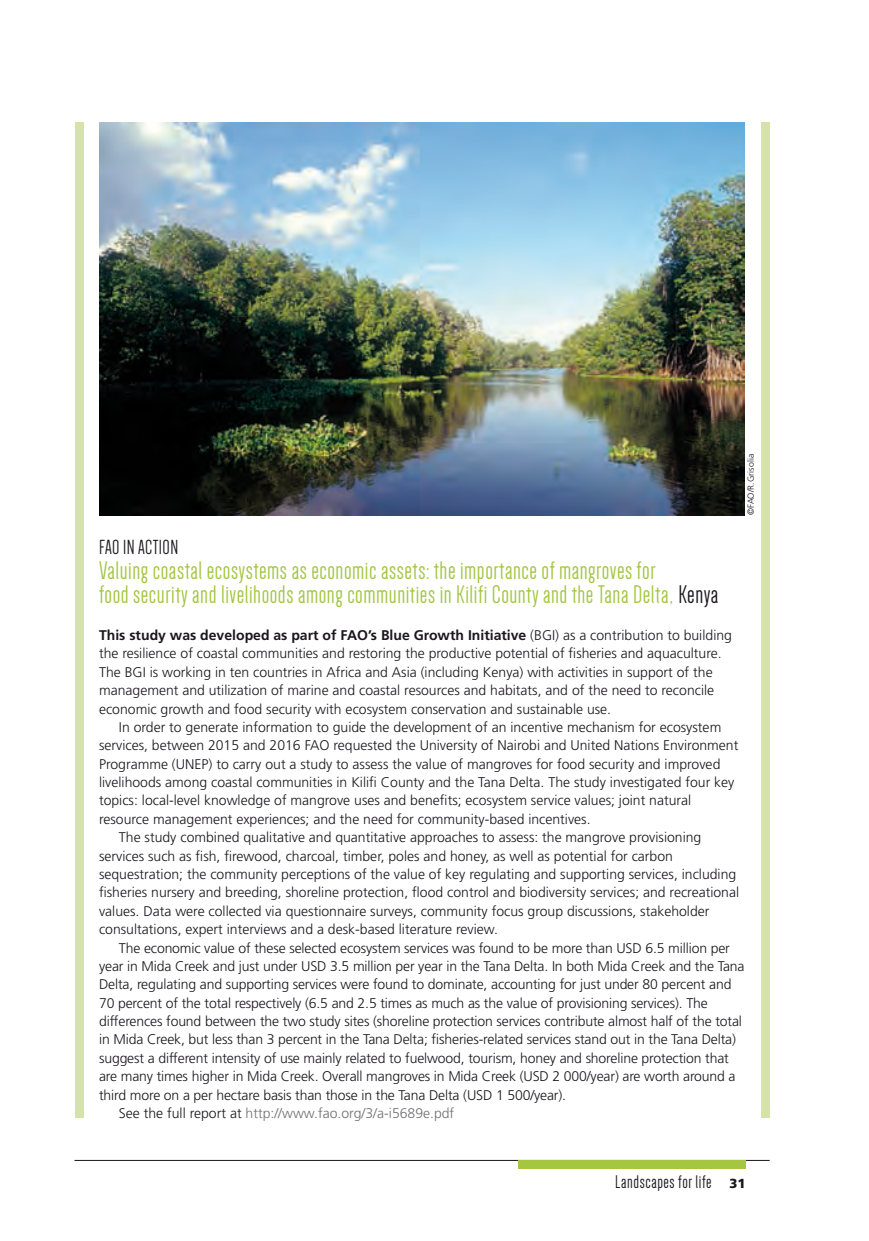
<style>
.page{position:relative;width:869px;height:1241px;background:#fff}
.page>*{position:absolute;margin:0;border:0;box-sizing:border-box;transform-origin:0 0}
.t1{font:26.25px/24.5px "Dense";letter-spacing:.02em;color:#a4c641}
.t2{font:21px "Dense";letter-spacing:.02em;color:#1a171c}
.t3{font:18.9px "Dense";letter-spacing:.03em;color:#1a171c}
.t4{font:300 14px/18.4px "Frutiger LT Std";color:#1a171c}
.t5{font:300 14px "Frutiger LT Std";color:#707173}
.t6{font:900 13.12px "Frutiger LT Std";color:#1a171c}
.t7{font:300 8.75px "Frutiger LT Std";letter-spacing:.01em;color:#1a171c}
.s1{color:#1a171c}
.s2{font-weight:700}
</style>
<div class="page">
<hr style="left:74px;top:1159px;width:695px;height:1px;background:#1a171c">
<div style="left:518px;top:1160px;width:227px;height:8px;background:#a4c641"></div>
<div style="left:75px;top:123px;width:8px;height:995px;background:#d5e3a9"></div>
<div style="left:761px;top:123px;width:8px;height:995px;background:#d5e3a9"></div>
<img style="left:99px;top:123px;width:645px;height:392px">
<p class="t7" style="left:745px;top:515px;width:63px;rotate:-90deg">©FAO/R.Grisolia</p>
<h2 class="t2" style="left:99px;top:537px;width:81px">FAO in action</h2>
<h1 class="t1" style="left:99px;top:558px;width:620px">Valuing coastal ecosystems as economic assets: the importance of mangroves for<br>food security and livelihoods among communities in Kilifi County and the Tana Delta, <span class="s1">Kenya</span></h1>
<p class="t4" style="left:99px;top:626px;width:634px"><span class="s2">This study was developed as part of FAO’s Blue Growth Initiative</span> (BG I) as a contribution to building the resilience of coastal communities and restoring the productive potential of fisheries and aquaculture.<br>The BG I is working in ten countries in Africa and Asia (including Kenya) with activities in support of the management and utilization of marine and coastal resources and habitats, and of the need to reconcile economic growth and food security with ecosystem conservation and sustainable use.</p>
<p class="t4" style="left:119px;top:718px;width:603px">In order to generate information to guide the development of an incentive mechanism for ecosystem</p>
<p class="t4" style="left:99px;top:736px;width:640px">services, between 2015 and 2016 FAO requested the University of Nairobi and United Nations Environment</p>
<p class="t4" style="left:99px;top:754px;width:622px">Programme (UNEP) to carry out a study to assess the value of mangroves for food security and improved</p>
<p class="t4" style="left:99px;top:773px;width:636px">livelihoods among coastal communities in Kilifi County and the Tana Delta. The study investigated four key</p>
<p class="t4" style="left:99px;top:791px;width:593px">topics: local-level knowledge of mangrove uses and benefits; ecosystem service values; joint natural</p>
<p class="t4" style="left:99px;top:809px;width:493px">resource management experiences; and the need for community-based incentives.</p>
<p class="t4" style="left:119px;top:828px;width:583px">The study combined qualitative and quantitative approaches to assess: the mangrove provisioning</p>
<p class="t4" style="left:99px;top:846px;width:575px">services such as fish, firewood, charcoal, timber, poles and honey, as well as potential for carbon</p>
<p class="t4" style="left:99px;top:865px;width:638px">sequestration; the community perceptions of the value of key regulating and supporting services, including</p>
<p class="t4" style="left:99px;top:883px;width:641px">fisheries nursery and breeding, shoreline protection, flood control and biodiversity services; and recreational</p>
<p class="t4" style="left:99px;top:901px;width:611px">values. Data were collected via questionnaire surveys, community focus group discussions, stakeholder</p>
<p class="t4" style="left:99px;top:920px;width:400px">consultations, expert interviews and a desk-based literature review.</p>
<p class="t4" style="left:119px;top:938px;width:612px">The economic value of these selected ecosystem services was found to be more than USD 6.5 million per</p>
<p class="t4" style="left:99px;top:956px;width:646px">year in Mida Creek and just under USD 3.5 million per year in the Tana Delta. In both Mida Creek and the Tana</p>
<p class="t4" style="left:99px;top:975px;width:633px">Delta, regulating and supporting services were found to dominate, accounting for just under 80 percent and</p>
<p class="t4" style="left:99px;top:993px;width:610px">70 percent of the total respectively (6.5 and 2.5 times as much as the value of provisioning services). The</p>
<p class="t4" style="left:99px;top:1012px;width:644px">differences found between the two study sites (shoreline protection services contribute almost half of the total</p>
<p class="t4" style="left:99px;top:1030px;width:638px">in Mida Creek, but less than 3 percent in the Tana Delta; fisheries-related services stand out in the Tana Delta)</p>
<p class="t4" style="left:99px;top:1048px;width:631px">suggest a different intensity of use mainly related to fuelwood, tourism, honey and shoreline protection that</p>
<p class="t4" style="left:99px;top:1067px;width:637px">are many times higher in Mida Creek. Overall mangroves in Mida Creek (USD 2 000/year) are worth around a</p>
<p class="t4" style="left:99px;top:1085px;width:468px">third more on a per hectare basis than those in the Tana Delta (USD 1 500/year).</p>
<p class="t5" style="left:119px;top:1104px;width:337px"><span class="s1">See the full report at</span> http://www.fao.org/3/a-i5689e.pdf</p>
<h3 class="t3" style="left:615px;top:1172px;width:98px">Landscapes for life</h3>
<p class="t6" style="left:729px;top:1175px;width:18px">31</p>
</div>
